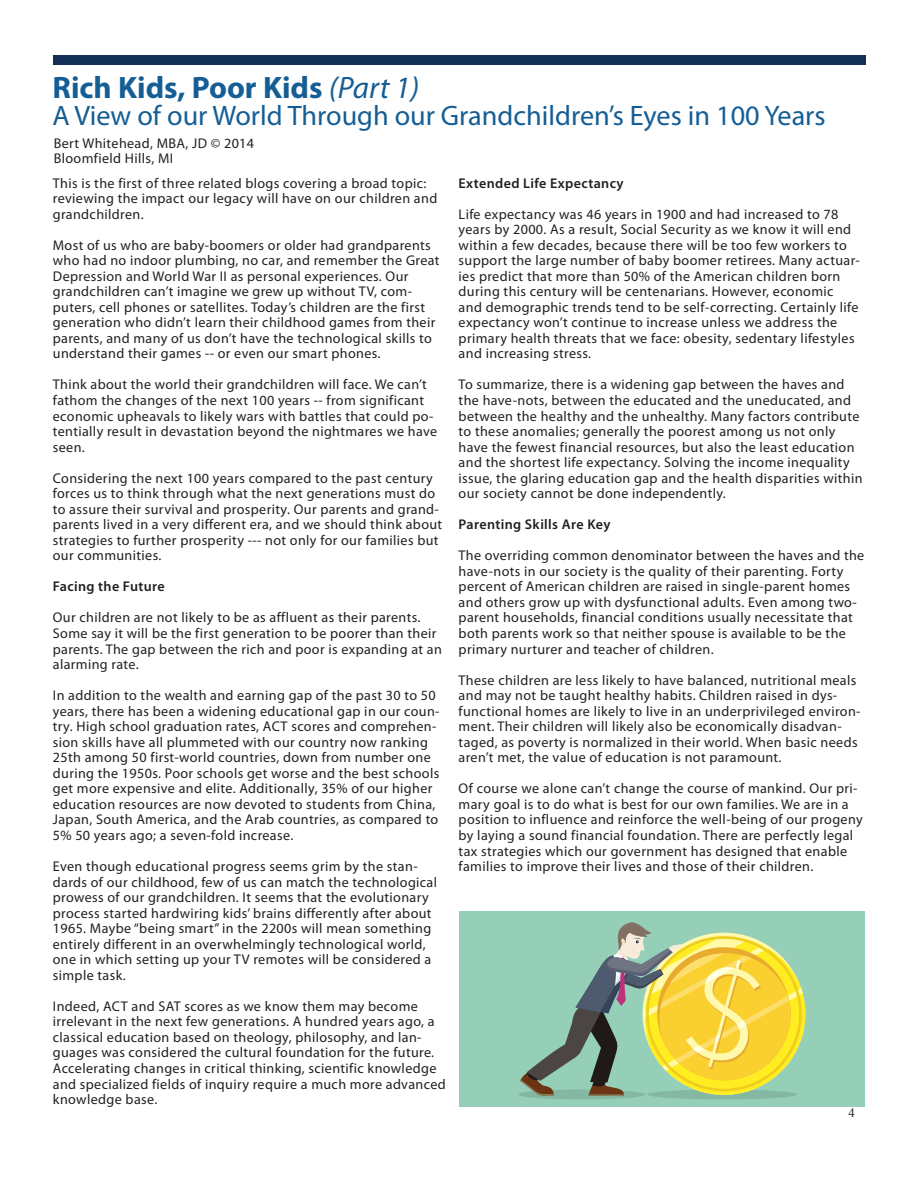
<style>
.page{position:relative;width:918px;height:1188px;background:#fff}
.page>*{position:absolute;margin:0;border:0;box-sizing:border-box;transform-origin:0 0}
.t1{font:700 31.05px "Myriad Pro";color:#155e95}
.t2{font:28.2px "Myriad Pro";color:#155e95}
.t3{font:14.1px/15.6px "Myriad Pro";letter-spacing:.025em;color:#231f20}
.t4{font:600 14.1px "Myriad Pro";letter-spacing:.025em;color:#231f20}
.t5{font:12.75px "Times New Roman";color:#231f20}
.s1{font-weight:400;font-style:italic}
</style>
<div class="page">
<div style="left:53px;top:55px;width:813px;height:10px;background:#132f55"></div>
<div style="left:459px;top:912px;width:405px;height:195px;background:#96cfb8"></div>
<div style="left:518px;top:1089px;width:128px;height:10px;background:#85b8a3;border-radius:50%"></div>
<svg style="left:520px;top:922px;width:286px;height:178px"></svg>
<p class="t1" style="left:52px;top:68px;width:368px">Rich Kids, Poor Kids <span class="s1">(Part 1)</span></p>
<p class="t2" style="left:52px;top:98px;width:775px">A View of our World Through our Grandchildren’s Eyes in 100 Years</p>
<p class="t3" style="left:54px;top:135px;width:202px">Bert Whitehead, MBA, JD © 2014</p>
<p class="t3" style="left:54px;top:150px;width:121px">Bloomfield Hills, MI</p>
<p class="t3" style="left:53px;top:175px;width:386px">This is the first of three related blogs covering a broad topic: reviewing the impact our legacy will have on our children and grandchildren.</p>
<p class="t3" style="left:53px;top:237px;width:388px">Most of us who are baby-boomers or older had grandparents who had no indoor plumbing, no car, and remember the Great Depression and World War II as personal experiences. Our grandchildren can’t imagine we grew up without TV, com&shy;puters, cell phones or satellites. Today’s children are the first generation who didn’t learn their childhood games from their parents, and many of us don’t have the technological skills to understand their games -- or even our smart phones.</p>
<p class="t3" style="left:53px;top:377px;width:386px">Think about the world their grandchildren will face. We can’t fathom the changes of the next 100 years -- from significant economic upheavals to likely wars with battles that could po&shy;tentially result in devastation beyond the nightmares we have seen.</p>
<p class="t3" style="left:53px;top:470px;width:391px">Considering the next 100 years compared to the past century forces us to think through what the next generations must do to assure their survival and prosperity. Our parents and grand&shy;parents lived in a very different era, and we should think about strategies to further prosperity --- not only for our families but our communities.</p>
<p class="t4" style="left:53px;top:578px;width:113px">Facing the Future</p>
<p class="t3" style="left:53px;top:610px;width:391px">Our children are not likely to be as affluent as their parents.<br>Some say it will be the first generation to be poorer than their parents. The gap between the rich and poor is expanding at an alarming rate.</p>
<p class="t3" style="left:53px;top:687px;width:388px">In addition to the wealth and earning gap of the past 30 to 50 years, there has been a widening educational gap in our coun&shy;try. High school graduation rates, ACT scores and comprehen&shy;sion skills have all plummeted with our country now ranking 25th among 50 first-world countries, down from number one during the 1950s. Poor schools get worse and the best schools get more expensive and elite. Additionally, 35% of our higher education resources are now devoted to students from China, Japan, South America, and the Arab countries, as compared to 5% 50 years ago; a seven-fold increase.</p>
<p class="t3" style="left:53px;top:858px;width:386px">Even though educational progress seems grim by the stan&shy;dards of our childhood, few of us can match the technological prowess of our grandchildren. It seems that the evolutionary process started hardwiring kids’ brains differently after about 1965. Maybe “being smart” in the 2200s will mean something entirely different in an overwhelmingly technological world, one in which setting up your TV remotes will be considered a simple task.</p>
<p class="t3" style="left:53px;top:998px;width:394px">Indeed, ACT and SAT scores as we know them may become irrelevant in the next few generations. A hundred years ago, a classical education based on theology, philosophy, and lan&shy;guages was considered the cultural foundation for the future.<br>Accelerating changes in critical thinking, scientific knowledge and specialized fields of inquiry require a much more advanced knowledge base.</p>
<p class="t4" style="left:459px;top:174px;width:167px">Extended Life Expectancy</p>
<p class="t3" style="left:459px;top:206px;width:403px">Life expectancy was 46 years in 1900 and had increased to 78 years by 2000. As a result, Social Security as we know it will end within a few decades, because there will be too few workers to support the large number of baby boomer retirees. Many actuar&shy;ies predict that more than 50% of the American children born during this century will be centenarians. However, economic and demographic trends tend to be self-correcting. Certainly life expectancy won’t continue to increase unless we address the primary health threats that we face: obesity, sedentary lifestyles and increasing stress.</p>
<p class="t3" style="left:459px;top:377px;width:405px">To summarize, there is a widening gap between the haves and the have-nots, between the educated and the uneducated, and between the healthy and the unhealthy. Many factors contribute to these anomalies; generally the poorest among us not only have the fewest financial resources, but also the least education and the shortest life expectancy. Solving the income inequality issue, the glaring education gap and the health disparities within our society cannot be done independently.</p>
<p class="t4" style="left:459px;top:516px;width:153px">Parenting Skills Are Key</p>
<p class="t3" style="left:459px;top:548px;width:407px">The overriding common denominator between the haves and the have-nots in our society is the quality of their parenting. Forty percent of American children are raised in single-parent homes and others grow up with dysfunctional adults. Even among two&shy;parent households, financial conditions usually necessitate that both parents work so that neither spouse is available to be the primary nurturer and teacher of children.</p>
<p class="t3" style="left:459px;top:672px;width:403px">These children are less likely to have balanced, nutritional meals and may not be taught healthy habits. Children raised in dys&shy;functional homes are likely to live in an underprivileged environ&shy;ment. Their children will likely also be economically disadvan&shy;taged, as poverty is normalized in their world. When basic needs aren’t met, the value of education is not paramount.</p>
<p class="t3" style="left:459px;top:781px;width:406px">Of course we alone can’t change the course of mankind. Our pri&shy;mary goal is to do what is best for our own families. We are in a position to influence and reinforce the well-being of our progeny by laying a sound financial foundation. There are perfectly legal tax strategies which our government has designed that enable families to improve their lives and those of their children.</p>
<p class="t5" style="left:849px;top:1105px;width:8px">4</p>
</div>
